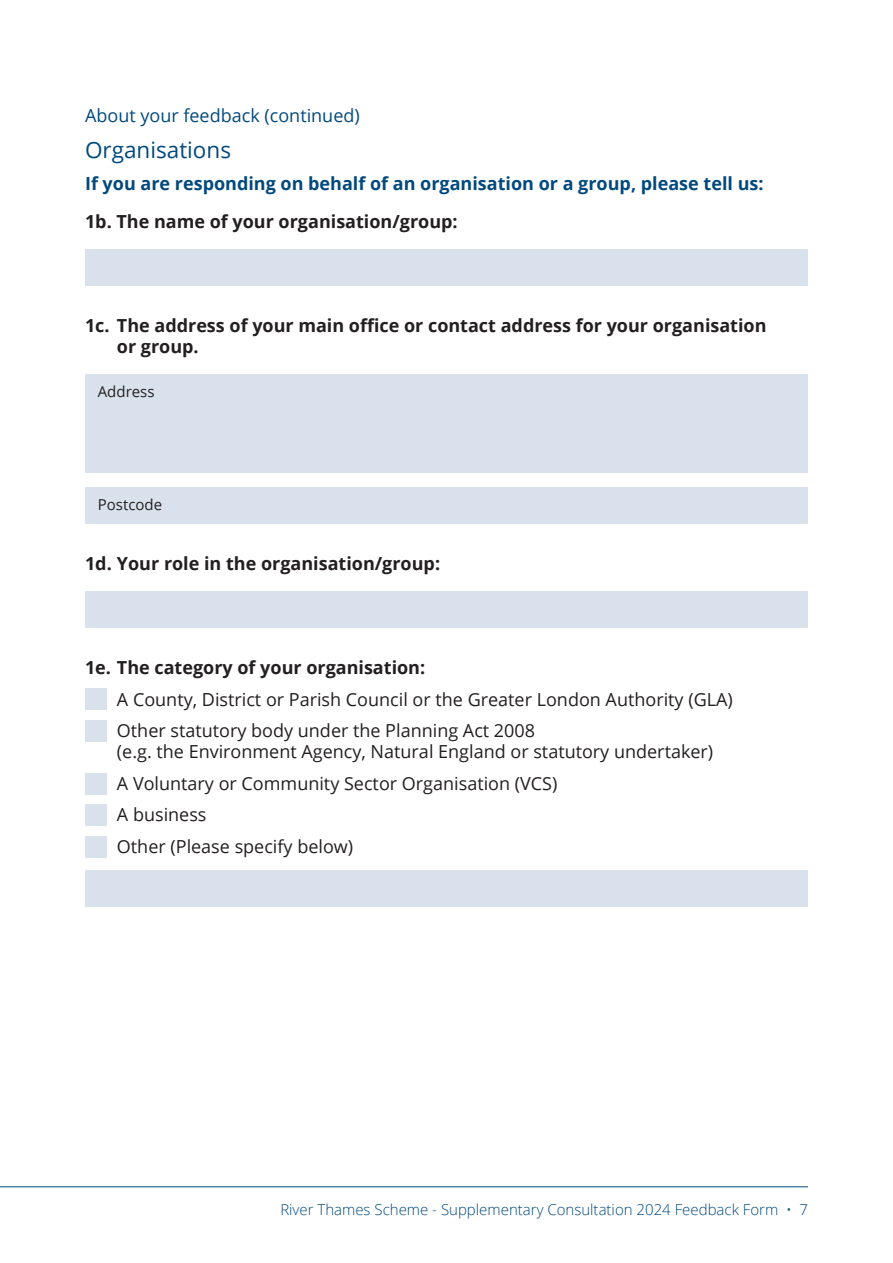
<style>
.page{position:relative;width:893px;height:1263px;background:#fff}
.page>*{position:absolute;margin:0;border:0;box-sizing:border-box;transform-origin:0 0}
.t1{font:22.5px "Open Sans";color:#00497d}
.t2{font:18px/31.7px "Open Sans";color:#231f20}
.t3{font:700 18px "Open Sans";color:#231f20}
.t4{font:700 18px "Open Sans";color:#00497d}
.t5{font:18px "Open Sans";color:#00497d}
.t6{font:300 15px "Open Sans";color:#00497d}
.t7{font:15px "Open Sans";color:#231f20}
.s1{font-weight:700}
</style>
<div class="page">
<hr style="left:0;top:1186px;width:808px;height:1px;background:#00497d">
<div style="left:85px;top:487px;width:723px;height:37px;background:#d9e1ed"></div>
<div style="left:85px;top:870px;width:723px;height:37px;background:#d9e1ed"></div>
<div style="left:85px;top:374px;width:723px;height:98px;background:#d9e1ed"></div>
<div style="left:85px;top:591px;width:723px;height:37px;background:#d9e1ed"></div>
<div style="left:85px;top:249px;width:723px;height:37px;background:#d9e1ed"></div>
<div style="left:85px;top:836px;width:21px;height:21px;background:#d9e1ed"></div>
<div style="left:85px;top:805px;width:21px;height:21px;background:#d9e1ed"></div>
<div style="left:85px;top:773px;width:21px;height:21px;background:#d9e1ed"></div>
<div style="left:85px;top:720px;width:21px;height:22px;background:#d9e1ed"></div>
<div style="left:85px;top:689px;width:21px;height:21px;background:#d9e1ed"></div>
<p class="t5" style="left:85px;top:103px;width:276px">About your feedback (continued)</p>
<p class="t1" style="left:85px;top:134px;width:148px">Organisations</p>
<p class="t4" style="left:85px;top:170px;width:680px">If you are responding on behalf of an organisation or a group, please tell us:</p>
<p class="t3" style="left:85px;top:208px;width:374px">1b. The name of your organisation/group:</p>
<h1 class="t3" style="left:85px;top:312px;width:683px">1c. The address of your main office or contact address for your organisation</h1>
<p class="t3" style="left:117px;top:333px;width:83px">or group.</p>
<p class="t7" style="left:98px;top:381px;width:58px">Address</p>
<p class="t7" style="left:98px;top:494px;width:66px">Postcode</p>
<p class="t3" style="left:85px;top:551px;width:357px">1d. Your role in the organisation/group:</p>
<p class="t2" style="left:117px;top:651px;width:617px;text-indent:-32px"><span class="s1">1e. The category of your organisation:<br></span>A County, District or Parish Council or the Greater London Authority (GLA)<br>Other statutory body under the Planning Act 2008</p>
<p class="t2" style="left:117px;top:735px;width:598px">(e.g. the Environment Agency, Natural England or statutory undertaker)<br>A Voluntary or Community Sector Organisation (VCS)<br>A business<br>Other (Please specify below)</p>
<p class="t6" style="left:280px;top:1200px;width:529px">River Thames Scheme - Supplementary Consultation 2024 Feedback Form • 7</p>
</div>
